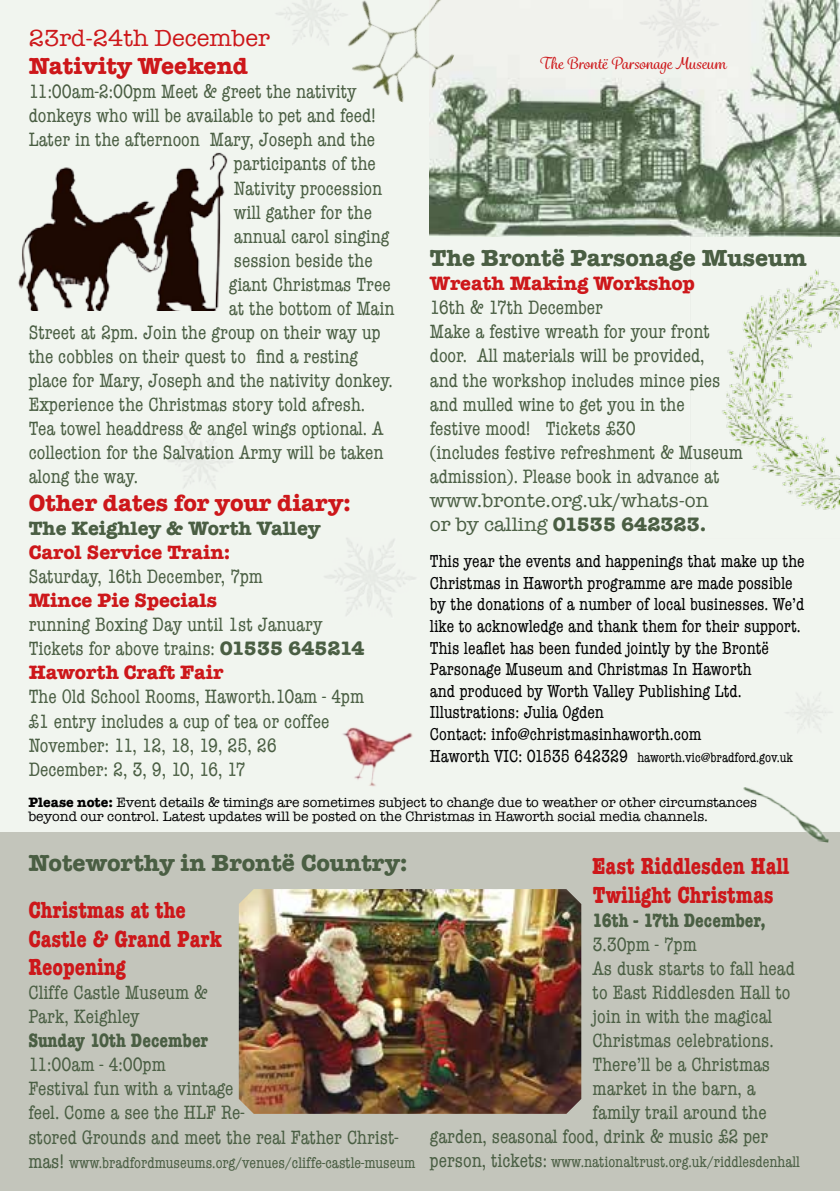
<style>
.page{position:relative;width:840px;height:1191px;background:#fff}
.page>*{position:absolute;margin:0;border:0;box-sizing:border-box;transform-origin:0 0}
.t1{font:700 condensed 24px/28.8px "American Typewriter";color:#cd171a}
.t2{font:700 24px "American Typewriter";color:#4a5e43}
.t3{font:700 24px "American Typewriter";color:#cd171a}
.t4{font:24px "American Typewriter";color:#cd171a}
.t5{font:condensed 20px/24px "American Typewriter";color:#4a5e43}
.t6{font:700 20px "American Typewriter";color:#cd171a}
.t7{font:20px/24px "American Typewriter";color:#4a5e43}
.t8{font:700 condensed 20px "American Typewriter";color:#4a5e43}
.t9{font:700 20px "American Typewriter";color:#4a5e43}
.t10{font:condensed 18px/21.6px "American Typewriter";color:#000}
.t11{font:condensed 16px "American Typewriter";color:#4a5e43}
.t12{font:500 16px "Grafolita Script";color:#cd171a}
.t13{font:14px/14px "American Typewriter";color:#000}
.t14{font:condensed 14px "American Typewriter";color:#000}
.s1{font-weight:700;font-stretch:normal}
.s2{font-weight:700;font-stretch:normal;color:#cd171a}
.s3{font-weight:700}
.s4{font-size:18px}
.s5{font-size:20px}
</style>
<div class="page">
<div style="left:0;top:0;width:839px;height:1191px;background:#f1f5ef"></div>
<img style="left:429px;top:0;width:410px;height:236px">
<img style="left:18px;top:152px;width:210px;height:158px">
<img style="left:689px;top:232px;width:150px;height:278px">
<div style="left:0;top:832px;width:839px;height:359px;background:#c3c5bb"></div>
<img style="left:239px;top:889px;width:342px;height:224px">
<img style="left:350px;top:0;width:129px;height:114px">
<img style="left:743px;top:787px;width:86px;height:55px">
<img style="left:637px;top:0;width:84px;height:59px">
<img style="left:276px;top:0;width:74px;height:47px">
<img style="left:343px;top:727px;width:70px;height:60px">
<p class="t4" style="left:29px;top:19px;width:242px">23rd-24th December</p>
<p class="t3" style="left:29px;top:46px;width:221px">Nativity Weekend</p>
<p class="t5" style="left:29px;top:79px;width:329px">11:00am-2:00pm Meet &amp; greet the nativity</p>
<p class="t5" style="left:29px;top:103px;width:348px">donkeys who will be available to pet and feed!</p>
<p class="t5" style="left:29px;top:127px;width:348px">Later in the afternoon Mary, Joseph and the</p>
<p class="t5" style="left:234px;top:151px;width:143px">participants of the</p>
<p class="t5" style="left:234px;top:175px;width:150px">Nativity procession</p>
<p class="t5" style="left:234px;top:199px;width:139px">will gather for the</p>
<p class="t5" style="left:234px;top:223px;width:157px">annual carol singing</p>
<p class="t5" style="left:234px;top:247px;width:140px">session beside the</p>
<p class="t5" style="left:229px;top:271px;width:163px">giant Christmas Tree</p>
<p class="t5" style="left:229px;top:295px;width:167px">at the bottom of Main</p>
<p class="t5" style="left:29px;top:319px;width:353px">Street at 2pm. Join the group on their way up</p>
<p class="t5" style="left:29px;top:343px;width:330px">the cobbles on their quest to find a resting</p>
<p class="t5" style="left:29px;top:367px;width:365px">place for Mary, Joseph and the nativity donkey.</p>
<p class="t5" style="left:29px;top:391px;width:338px">Experience the Christmas story told afresh.</p>
<p class="t5" style="left:29px;top:415px;width:356px">Tea towel headdress &amp; angel wings optional. A</p>
<p class="t5" style="left:29px;top:439px;width:356px">collection for the Salvation Army will be taken</p>
<p class="t5" style="left:29px;top:463px;width:111px">along the way.</p>
<p class="t3" style="left:29px;top:482px;width:324px">Other dates for your diary:</p>
<p class="t9" style="left:29px;top:511px;width:293px">The Keighley &amp; Worth Valley</p>
<p class="t6" style="left:29px;top:535px;width:203px">Carol Service Train:</p>
<p class="t5" style="left:29px;top:564px;width:235px">Saturday, 16th December, 7pm</p>
<p class="t6" style="left:29px;top:583px;width:190px">Mince Pie Specials</p>
<p class="t5" style="left:29px;top:612px;width:337px">running Boxing Day until 1st January<br>Tickets for above trains: <span class="s1">01535 645214<br></span><span class="s2">Haworth Craft Fair</span></p>
<p class="t5" style="left:29px;top:684px;width:337px">The Old School Rooms, Haworth.10am - 4pm £1 entry includes a cup of tea or coffee November: 11, 12, 18, 19, 25, 26<br>December: 2, 3, 9, 10, 16, 17</p>
<p class="t12" style="left:538px;top:53px;width:188px">The Brontë Parsonage Museum</p>
<p class="t2" style="left:429px;top:238px;width:378px">The Brontë Parsonage Museum</p>
<p class="t6" style="left:429px;top:266px;width:266px">Wreath Making Workshop</p>
<p class="t5" style="left:429px;top:295px;width:314px">16th &amp; 17th December<br>Make a festive wreath for your front door. All materials will be provided,<br>and the workshop includes mince pies and mulled wine to get you in the<br>festive mood! Tickets £30<br>(includes festive refreshment &amp; Museum admission). Please book in advance at</p>
<p class="t7" style="left:429px;top:487px;width:280px">www.bronte.org.uk/whats-on or by calling <span class="s3">01535 642323.</span></p>
<p class="t10" style="left:429px;top:550px;width:376px">This year the events and happenings that make up the Christmas in Haworth programme are made possible by the donations of a number of local businesses. We’d like to acknowledge and thank them for their support.<br>This leaflet has been funded jointly by the Brontë Parsonage Museum and Christmas In Haworth<br>and produced by Worth Valley Publishing Ltd.<br>Illustrations: Julia Ogden<br>Contact: info@christmasinhaworth.com</p>
<p class="t14" style="left:429px;top:746px;width:364px"><span class="s4">Haworth VIC: 01535 642329</span> haworth.vic@bradford.gov.uk</p>
<p class="t13" style="left:28px;top:795px;width:729px"><span class="s3">Please note:</span> Event details &amp; timings are sometimes subject to change due to weather or other circumstances beyond our control. Latest updates will be posted on the Christmas in Haworth social media channels.</p>
<p class="t2" style="left:28px;top:842px;width:380px">Noteworthy in Brontë Country:</p>
<p class="t1" style="left:28px;top:895px;width:195px">Christmas at the<br>Castle &amp; Grand Park<br>Reopening</p>
<p class="t5" style="left:28px;top:980px;width:181px">Cliffe Castle Museum &amp;<br>Park, Keighley</p>
<p class="t8" style="left:28px;top:1024px;width:181px">Sunday 10th December</p>
<p class="t5" style="left:28px;top:1052px;width:371px">11:00am - 4:00pm<br>Festival fun with a vintage<br>feel. Come a see the HLF Re-<br>stored Grounds and meet the real Father Christ-</p>
<p class="t11" style="left:28px;top:1150px;width:388px"><span class="s5">mas!</span> www.bradfordmuseums.org/venues/cliffe-castle-museum</p>
<p class="t1" style="left:591px;top:851px;width:199px">East Riddlesden Hall<br>Twilight Christmas</p>
<p class="t8" style="left:592px;top:904px;width:174px">16th - 17th December,</p>
<p class="t5" style="left:592px;top:931px;width:106px">3.30pm - 7pm</p>
<p class="t5" style="left:592px;top:955px;width:203px">As dusk starts to fall head</p>
<p class="t5" style="left:592px;top:979px;width:199px">to East Riddlesden Hall to</p>
<p class="t5" style="left:592px;top:1003px;width:181px">join in with the magical</p>
<p class="t5" style="left:592px;top:1027px;width:182px">Christmas celebrations.</p>
<p class="t5" style="left:592px;top:1051px;width:179px">There’ll be a Christmas</p>
<p class="t5" style="left:592px;top:1075px;width:164px">market in the barn, a</p>
<p class="t5" style="left:592px;top:1099px;width:175px">family trail around the</p>
<p class="t5" style="left:429px;top:1123px;width:340px">garden, seasonal food, drink &amp; music £2 per</p>
<p class="t11" style="left:429px;top:1149px;width:371px"><span class="s5">person, tickets:</span> www.nationaltrust.org.uk/riddlesdenhall</p>
</div>
